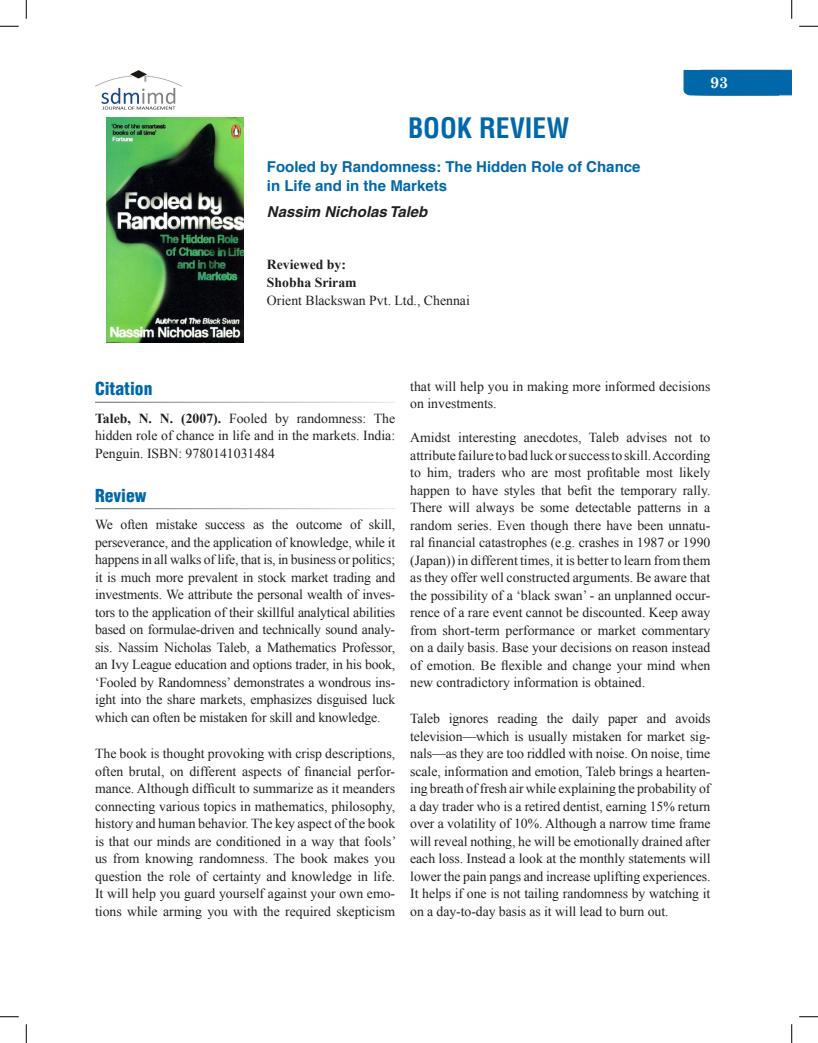
<style>
.page{position:relative;width:818px;height:1043px;background:#fff}
.page>*{position:absolute;margin:0;border:0;box-sizing:border-box;transform-origin:0 0}
.AT{font:700 condensed 27.5px "Helvetica";color:#0068a9}
.t1{font:900 condensed 17.5px "Helvetica";color:#0068a9}
.Folio{font:700 15.62px "Century Schoolbook";color:#fff}
.t2{font:700 15px/18.8px "Helvetica";color:#0068a9}
.H2AfterH1{font:italic 700 15px "Helvetica";color:#231f20}
.Text_Ind{font:13.75px/17.5px "Times New Roman";color:#231f20;text-align:justify}
.Text{font:13.75px/17.5px "Times New Roman";color:#231f20;text-align:justify}
.Text-2{font:700 13.75px "Times New Roman";color:#231f20}
.s1{font-weight:700}
</style>
<div class="page">
<div style="left:683px;top:70px;width:108px;height:26px;background:#0068a9"></div>
<img style="left:95px;top:71px;width:87px;height:39px">
<img style="left:105px;top:106px;width:51px;height:4px">
<img style="left:111px;top:88px;width:64px;height:16px">
<img style="left:106px;top:118px;width:137px;height:225px">
<svg style="left:0;top:25px;width:19px;height:2px"></svg>
<svg style="left:799px;top:25px;width:19px;height:2px"></svg>
<svg style="left:0;top:1016px;width:19px;height:1px"></svg>
<svg style="left:799px;top:1016px;width:19px;height:1px"></svg>
<svg style="left:25px;top:0;width:2px;height:19px"></svg>
<svg style="left:25px;top:1024px;width:2px;height:18px"></svg>
<svg style="left:791px;top:0;width:1px;height:19px"></svg>
<svg style="left:791px;top:1024px;width:1px;height:18px"></svg>
<p class="AT" style="left:408px;top:111px;width:163px">BOOK REVIEW</p>
<h2 class="t2" style="left:267px;top:157px;width:375px">Fooled by Randomness: The Hidden Role of Chance in Life and in the Markets</h2>
<p class="H2AfterH1" style="left:267px;top:202px;width:162px">Nassim Nicholas Taleb</p>
<p class="Text-2" style="left:267px;top:255px;width:81px">Reviewed by:</p>
<p class="Text-2" style="left:267px;top:273px;width:91px">Shobha Sriram</p>
<p class="Text" style="left:267px;top:291px;width:204px">Orient Blackswan Pvt. Ltd., Chennai</p>
<p class="Folio" style="left:715px;top:69px;width:19px">93</p>
<p class="Folio" style="left:710px;top:70px;width:19px">93</p>
<h1 class="t1" style="left:95px;top:378px;width:59px">Citation</h1>
<p class="Text" style="left:95px;top:409px;width:302px"><span class="s1">Taleb, N. N. (2007).</span> Fooled by randomness: The hidden role of chance in life and in the markets. India:<br>Penguin. ISBN: 9780141031484</p>
<h1 class="t1" style="left:95px;top:484px;width:53px">Review</h1>
<p class="Text_Ind" style="left:95px;top:515px;width:302px">We often mistake success as the outcome of skill, perseverance, and the application of knowledge, while it happens in all walks of life, that is, in business or politics; it is much more prevalent in stock market trading and investments. We attribute the personal wealth of inves&shy;tors to the application of their skillful analytical abilities based on formulae-driven and technically sound analy&shy;sis. Nassim Nicholas Taleb, a Mathematics Professor, an Ivy League education and options trader, in his book, ‘Fooled by Randomness’ demonstrates a wondrous ins&shy;ight into the share markets, emphasizes disguised luck which can often be mistaken for skill and knowledge.</p>
<p class="Text_Ind" style="left:95px;top:744px;width:303px">The book is thought provoking with crisp descriptions, often brutal, on different aspects of financial perfor&shy;mance. Although difficult to summarize as it meanders connecting various topics in mathematics, philosophy, history and human behavior. The key aspect of the book is that our minds are conditioned in a way that fools’ us from knowing randomness. The book makes you question the role of certainty and knowledge in life.<br>It will help you guard yourself against your own emo&shy;tions while arming you with the required skepticism</p>
<p class="Text_Ind" style="left:410px;top:377px;width:302px">that will help you in making more informed decisions on investments.</p>
<p class="Text_Ind" style="left:410px;top:428px;width:302px">Amidst interesting anecdotes, Taleb advises not to attribute failure to bad luck or success to skill. According to him, traders who are most profitable most likely happen to have styles that befit the temporary rally.<br>There will always be some detectable patterns in a random series. Even though there have been unnatu&shy;ral financial catastrophes (e.g. crashes in 1987 or 1990 (Japan)) in different times, it is better to learn from them as they offer well constructed arguments. Be aware that the possibility of a ‘black swan’ - an unplanned occur&shy;rence of a rare event cannot be discounted. Keep away from short-term performance or market commentary on a daily basis. Base your decisions on reason instead of emotion. Be flexible and change your mind when new contradictory information is obtained.</p>
<p class="Text_Ind" style="left:410px;top:709px;width:302px">Taleb ignores reading the daily paper and avoids television—which is usually mistaken for market sig&shy;nals—as they are too riddled with noise. On noise, time scale, information and emotion, Taleb brings a hearten&shy;ing breath of fresh air while explaining the probability of a day trader who is a retired dentist, earning 15% return over a volatility of 10%. Although a narrow time frame will reveal nothing, he will be emotionally drained after each loss. Instead a look at the monthly statements will lower the pain pangs and increase uplifting experiences.<br>It helps if one is not tailing randomness by watching it on a day-to-day basis as it will lead to burn out.</p>
</div>
